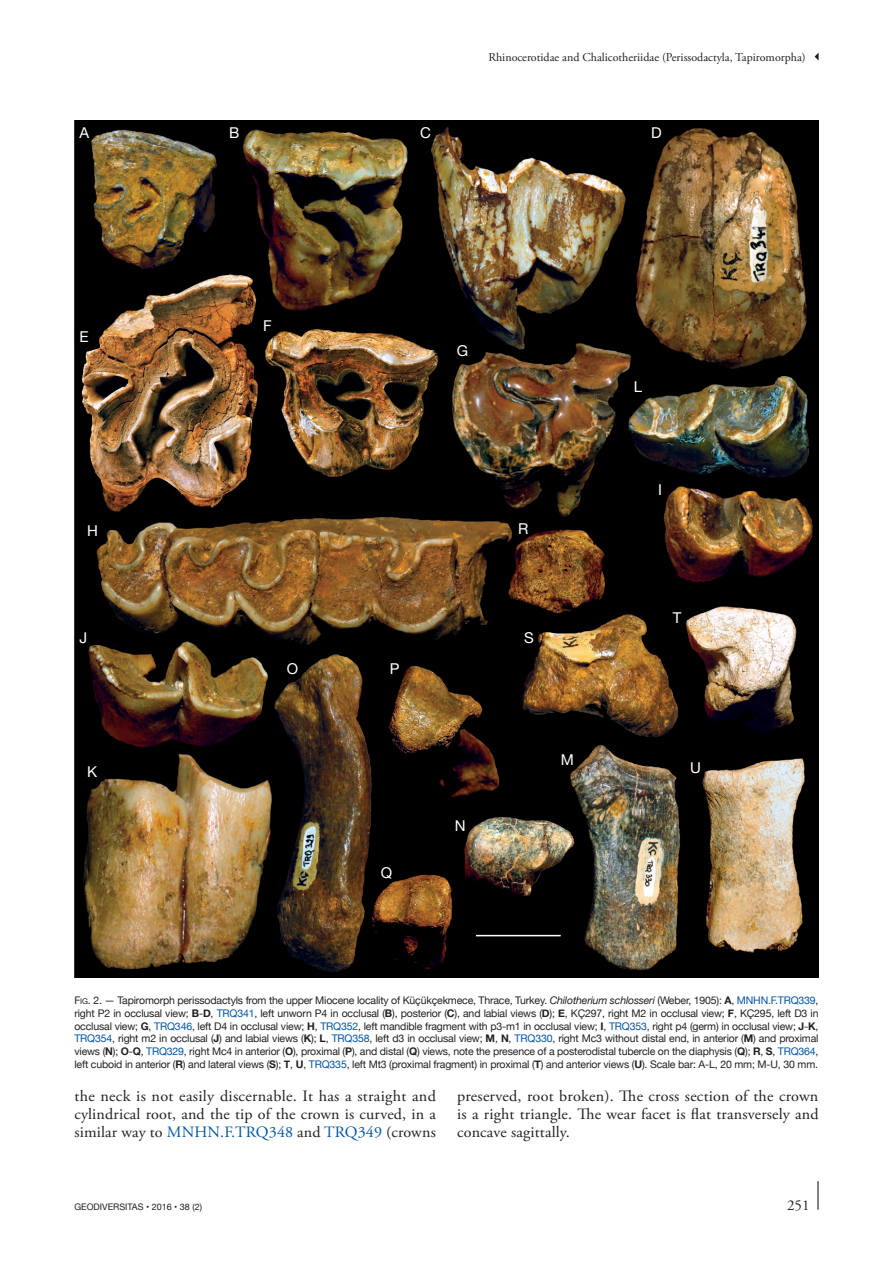
<style>
.page{position:relative;width:893px;height:1263px;background:#fff}
.page>*{position:absolute;margin:0;border:0;box-sizing:border-box;transform-origin:0 0}
.Texte_courant_1er_pa{font:15.75px/18px "Adobe Garamond Pro";letter-spacing:.01em;color:#231f20;text-align:justify}
.t1{font:15px "Helvetica Neue";color:#fff}
.t2{font:15px "Adobe Garamond Pro";color:#231f20}
.t3{font:12px "Adobe Garamond Pro";color:#231f20}
.t4{font:10.5px/12.8px "Helvetica Neue";letter-spacing:-.015em;color:#231f20;text-align:justify}
.t5{font:9px "Helvetica Neue";color:#231f20}
.s1{font-style:inherit}
.s2{font-size:7.8px}
.s3{font-style:italic}
.s4{font-weight:700}
.s5{color:#0154a6}
</style>
<div class="page">
<hr style="left:817px;top:1181px;width:2px;height:29px;background:#231f20">
<svg style="left:815px;top:53px;width:4px;height:8px"></svg>
<img style="left:74px;top:121px;width:745px;height:856px">
<hr style="left:476px;top:935px;width:85px;height:1px;background:#fff">
<p class="t1" style="left:80px;top:122px;width:11px">A</p>
<p class="t1" style="left:80px;top:326px;width:11px">E</p>
<p class="t3" style="left:488px;top:50px;width:319px">Rhinocerotidae and Chalicotheriidae (Perissodactyla, Tapiromorpha)</p>
<p class="t1" style="left:229px;top:122px;width:12px">B</p>
<p class="t1" style="left:420px;top:122px;width:12px">C</p>
<p class="t1" style="left:651px;top:122px;width:12px">D</p>
<p class="t1" style="left:263px;top:315px;width:10px">F</p>
<p class="t1" style="left:457px;top:340px;width:13px">G</p>
<p class="t1" style="left:634px;top:376px;width:10px">L</p>
<p class="t1" style="left:658px;top:479px;width:5px">I</p>
<p class="t1" style="left:87px;top:520px;width:12px">H</p>
<p class="t1" style="left:518px;top:518px;width:12px">R</p>
<p class="t1" style="left:80px;top:627px;width:9px">J</p>
<p class="t1" style="left:87px;top:761px;width:12px">K</p>
<p class="t1" style="left:287px;top:658px;width:13px">O</p>
<p class="t1" style="left:390px;top:658px;width:11px">P</p>
<p class="t1" style="left:381px;top:862px;width:13px">Q</p>
<p class="t1" style="left:455px;top:815px;width:12px">N</p>
<p class="t1" style="left:524px;top:627px;width:11px">S</p>
<p class="t1" style="left:561px;top:749px;width:15px">M</p>
<p class="t1" style="left:673px;top:607px;width:10px">T</p>
<p class="t1" style="left:690px;top:757px;width:12px">U</p>
<p class="t4" style="left:74px;top:994px;width:746px"><span class="s1">F</span><span class="s2">ig</span><span class="s1">. 2</span>. — Tapiromorph perissodactyls from the upper Miocene locality of Küçükçekmece, Thrace, Turkey. <span class="s3">Chilotherium schlosseri</span> (Weber, 1905): <span class="s4">A</span>, <span class="s5">MNHN.F.TRQ339</span>, right P2 in occlusal view; <span class="s4">B</span>-<span class="s4">D</span>, <span class="s5">TRQ341</span>, left unworn P4 in occlusal (<span class="s4">B</span>), posterior (<span class="s4">C</span>), and labial views (<span class="s4">D</span>); <span class="s4">E</span>, KÇ297, right M2 in occlusal view; <span class="s4">F</span>, KÇ295, left D3 in occlusal view; <span class="s4">G</span>, <span class="s5">TRQ346</span>, left D4 in occlusal view; <span class="s4">H</span>, <span class="s5">TRQ352</span>, left mandible fragment with p3-m1 in occlusal view; <span class="s4">I</span>, <span class="s5">TRQ353</span>, right p4 (germ) in occlusal view; <span class="s4">J</span>-<span class="s4">K</span>, <span class="s5">TRQ354</span>, right m2 in occlusal (<span class="s4">J</span>) and labial views (<span class="s4">K</span>); <span class="s4">L</span>, <span class="s5">TRQ358</span>, left d3 in occlusal view; <span class="s4">M</span>, <span class="s4">N</span>, <span class="s5">TRQ330</span>, right Mc3 without distal end, in anterior (<span class="s4">M</span>) and proximal views (<span class="s4">N</span>); <span class="s4">O</span>-<span class="s4">Q</span>, <span class="s5">TRQ329</span>, right Mc4 in anterior (<span class="s4">O</span>), proximal (<span class="s4">P</span>), and distal (<span class="s4">Q</span>) views, note the presence of a posterodistal tubercle on the diaphysis (<span class="s4">Q</span>); <span class="s4">R</span>, <span class="s4">S</span>, <span class="s5">TRQ364</span>, left cuboid in anterior (<span class="s4">R</span>) and lateral views (<span class="s4">S</span>); <span class="s4">T</span>, <span class="s4">U</span>, <span class="s5">TRQ335</span>, left Mt3 (proximal fragment) in proximal (<span class="s4">T</span>) and anterior views (<span class="s4">U</span>). Scale bar: A-L, 20 mm; M-U, 30 mm.</p>
<p class="Texte_courant_1er_pa" style="left:74px;top:1087px;width:363px">the neck is not easily discernable. It has a straight and cylindrical root, and the tip of the crown is curved, in a similar way to <span class="s5">MNHN.F.TRQ348</span> and <span class="s5">TRQ349</span> (crowns</p>
<p class="Texte_courant_1er_pa" style="left:457px;top:1087px;width:363px">preserved, root broken). The cross section of the crown is a right triangle. The wear facet is flat transversely and concave sagittally.</p>
<p class="t5" style="left:74px;top:1200px;width:129px">GEODIVERSITAS • 2016 • 38 (2)</p>
<h2 class="t2" style="left:787px;top:1196px;width:24px">251</h2>
</div>
